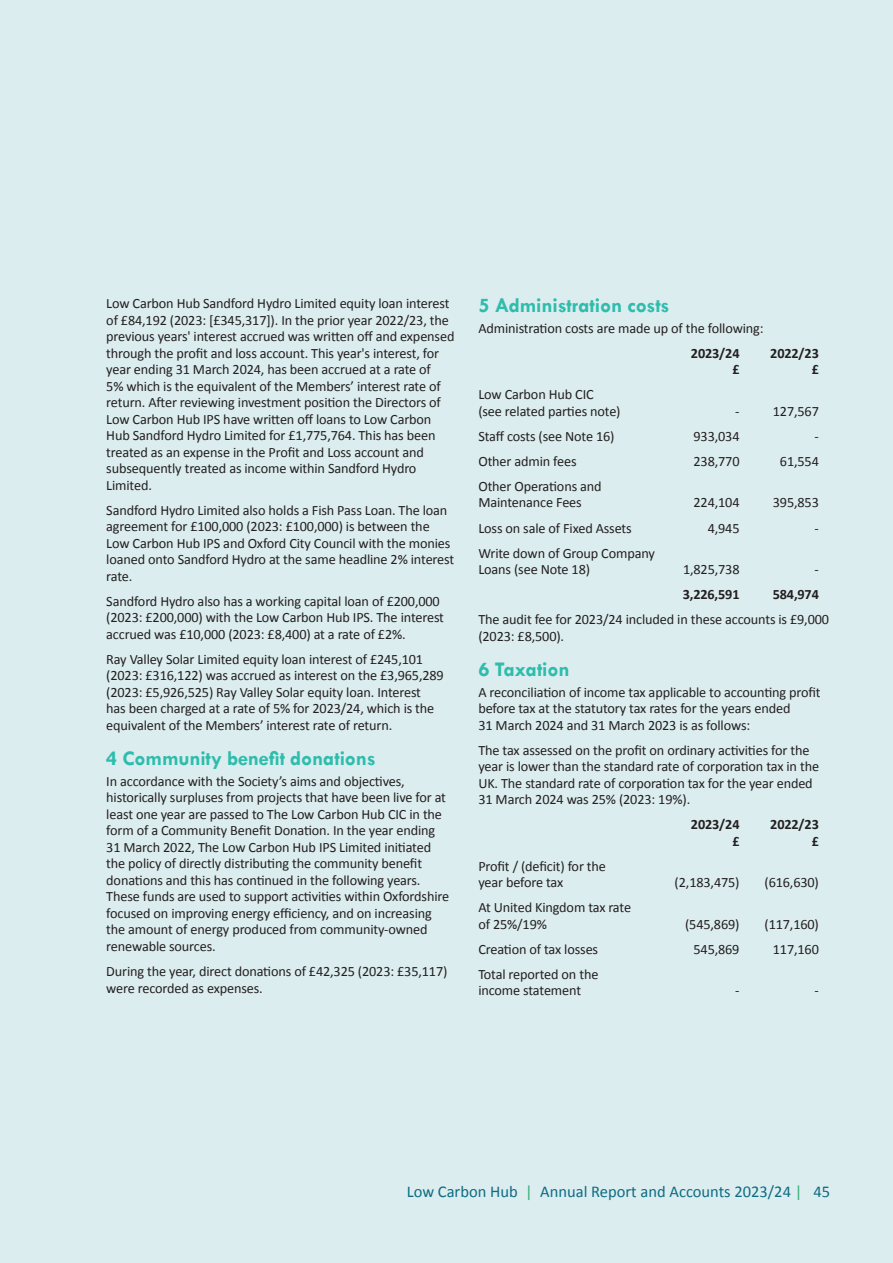
<style>
.page{position:relative;width:893px;height:1263px;background:#dcedef}
.page>*{position:absolute;margin:0;border:0;box-sizing:border-box;transform-origin:0 0}
.t1{font:700 21px "Tw Cen";letter-spacing:-.01em;color:#2ebdac}
.t2{font:16.5px "Calibri";color:#0e758c}
.t3{font:14.25px/16.5px "Calibri";letter-spacing:-.01em;color:#231f20}
.t4{font:700 14.25px "Calibri";letter-spacing:-.01em;color:#231f20}
.s1{color:#41ba80}
</style>
<div class="page">
<p class="t3" style="left:106px;top:295px;width:350px">Low Carbon Hub Sandford Hydro Limited equity loan interest of £84,192 (2023: [£345,317]). In the prior year 2022/23, the previous years' interest accrued was written off and expensed through the profit and loss account. This year's interest, for year ending 31 March 2024, has been accrued at a rate of<br>5% which is the equivalent of the Members’ interest rate of return. After reviewing investment position the Directors of Low Carbon Hub IPS have written off loans to Low Carbon Hub Sandford Hydro Limited for £1,775,764. This has been treated as an expense in the Profit and Loss account and subsequently treated as income within Sandford Hydro Limited.</p>
<p class="t3" style="left:106px;top:502px;width:349px">Sandford Hydro Limited also holds a Fish Pass Loan. The loan agreement for £100,000 (2023: £100,000) is between the Low Carbon Hub IPS and Oxford City Council with the monies loaned onto Sandford Hydro at the same headline 2% interest rate.</p>
<p class="t3" style="left:106px;top:593px;width:339px">Sandford Hydro also has a working capital loan of £200,000 (2023: £200,000) with the Low Carbon Hub IPS. The interest accrued was £10,000 (2023: £8,400) at a rate of £2%.</p>
<p class="t3" style="left:106px;top:651px;width:339px">Ray Valley Solar Limited equity loan interest of £245,101 (2023: £316,122) was accrued as interest on the £3,965,289 (2023: £5,926,525) Ray Valley Solar equity loan. Interest has been charged at a rate of 5% for 2023/24, which is the equivalent of the Members’ interest rate of return.</p>
<h1 class="t1" style="left:106px;top:746px;width:271px">4 Community benefit donations</h1>
<p class="t3" style="left:106px;top:773px;width:344px">In accordance with the Society’s aims and objectives, historically surpluses from projects that have been live for at least one year are passed to The Low Carbon Hub CIC in the form of a Community Benefit Donation. In the year ending 31 March 2022, The Low Carbon Hub IPS Limited initiated the policy of directly distributing the community benefit donations and this has continued in the following years.<br>These funds are used to support activities within Oxfordshire focused on improving energy efficiency, and on increasing the amount of energy produced from community-owned renewable sources.</p>
<p class="t3" style="left:106px;top:963px;width:343px">During the year, direct donations of £42,325 (2023: £35,117) were recorded as expenses.</p>
<h1 class="t1" style="left:478px;top:293px;width:193px">5 Administration costs</h1>
<p class="t3" style="left:478px;top:320px;width:287px">Administration costs are made up of the following:</p>
<p class="t4" style="left:691px;top:344px;width:50px">2023/24</p>
<p class="t4" style="left:770px;top:344px;width:50px">2022/23</p>
<p class="t4" style="left:732px;top:361px;width:9px">£</p>
<p class="t4" style="left:812px;top:361px;width:9px">£</p>
<p class="t3" style="left:478px;top:386px;width:144px">Low Carbon Hub CIC (see related parties note)</p>
<p class="t3" style="left:735px;top:403px;width:85px">- 127,567</p>
<p class="t3" style="left:478px;top:428px;width:138px">Staff costs (see Note 16)</p>
<p class="t3" style="left:693px;top:428px;width:48px">933,034</p>
<p class="t3" style="left:814px;top:428px;width:6px">-</p>
<p class="t3" style="left:478px;top:453px;width:100px">Other admin fees</p>
<p class="t3" style="left:693px;top:453px;width:48px">238,770</p>
<p class="t3" style="left:780px;top:453px;width:40px">61,554</p>
<p class="t3" style="left:478px;top:478px;width:125px">Other Operations and<br>Maintenance Fees</p>
<p class="t3" style="left:693px;top:494px;width:48px">224,104</p>
<p class="t3" style="left:773px;top:494px;width:48px">395,853</p>
<p class="t3" style="left:478px;top:520px;width:155px">Loss on sale of Fixed Assets</p>
<p class="t3" style="left:708px;top:520px;width:33px">4,945</p>
<p class="t3" style="left:814px;top:520px;width:6px">-</p>
<p class="t3" style="left:478px;top:545px;width:178px">Write down of Group Company<br>Loans (see Note 18)</p>
<p class="t3" style="left:683px;top:561px;width:58px">1,825,738</p>
<p class="t3" style="left:814px;top:561px;width:6px">-</p>
<p class="t4" style="left:683px;top:585px;width:58px">3,226,591</p>
<p class="t4" style="left:773px;top:585px;width:48px">584,974</p>
<p class="t3" style="left:478px;top:611px;width:352px">The audit fee for 2023/24 included in these accounts is £9,000 (2023: £8,500).</p>
<h1 class="t1" style="left:478px;top:656px;width:93px">6 Taxation</h1>
<p class="t3" style="left:478px;top:683px;width:344px">A reconciliation of income tax applicable to accounting profit before tax at the statutory tax rates for the years ended<br>31 March 2024 and 31 March 2023 is as follows:</p>
<p class="t3" style="left:478px;top:742px;width:342px">The tax assessed on the profit on ordinary activities for the year is lower than the standard rate of corporation tax in the UK. The standard rate of corporation tax for the year ended 31 March 2024 was 25% (2023: 19%).</p>
<p class="t4" style="left:691px;top:815px;width:50px">2023/24</p>
<p class="t4" style="left:770px;top:815px;width:50px">2022/23</p>
<p class="t4" style="left:732px;top:832px;width:9px">£</p>
<p class="t4" style="left:812px;top:832px;width:9px">£</p>
<p class="t3" style="left:478px;top:858px;width:129px">Profit / (deficit) for the year before tax</p>
<p class="t3" style="left:675px;top:874px;width:66px">(2,183,475)</p>
<p class="t3" style="left:764px;top:874px;width:56px">(616,630)</p>
<p class="t3" style="left:478px;top:899px;width:154px">At United Kingdom tax rate of 25%/19%</p>
<p class="t3" style="left:685px;top:916px;width:56px">(545,869)</p>
<p class="t3" style="left:764px;top:916px;width:56px">(117,160)</p>
<p class="t3" style="left:478px;top:941px;width:121px">Creation of tax losses</p>
<p class="t3" style="left:693px;top:941px;width:48px">545,869</p>
<p class="t3" style="left:773px;top:941px;width:48px">117,160</p>
<p class="t3" style="left:478px;top:966px;width:122px">Total reported on the income statement</p>
<p class="t3" style="left:735px;top:982px;width:6px">-</p>
<p class="t3" style="left:814px;top:982px;width:6px">-</p>
<p class="t2" style="left:407px;top:1181px;width:425px">Low Carbon Hub <span class="s1">|</span> Annual Report and Accounts 2023/24 <span class="s1">|</span> 45</p>
</div>
